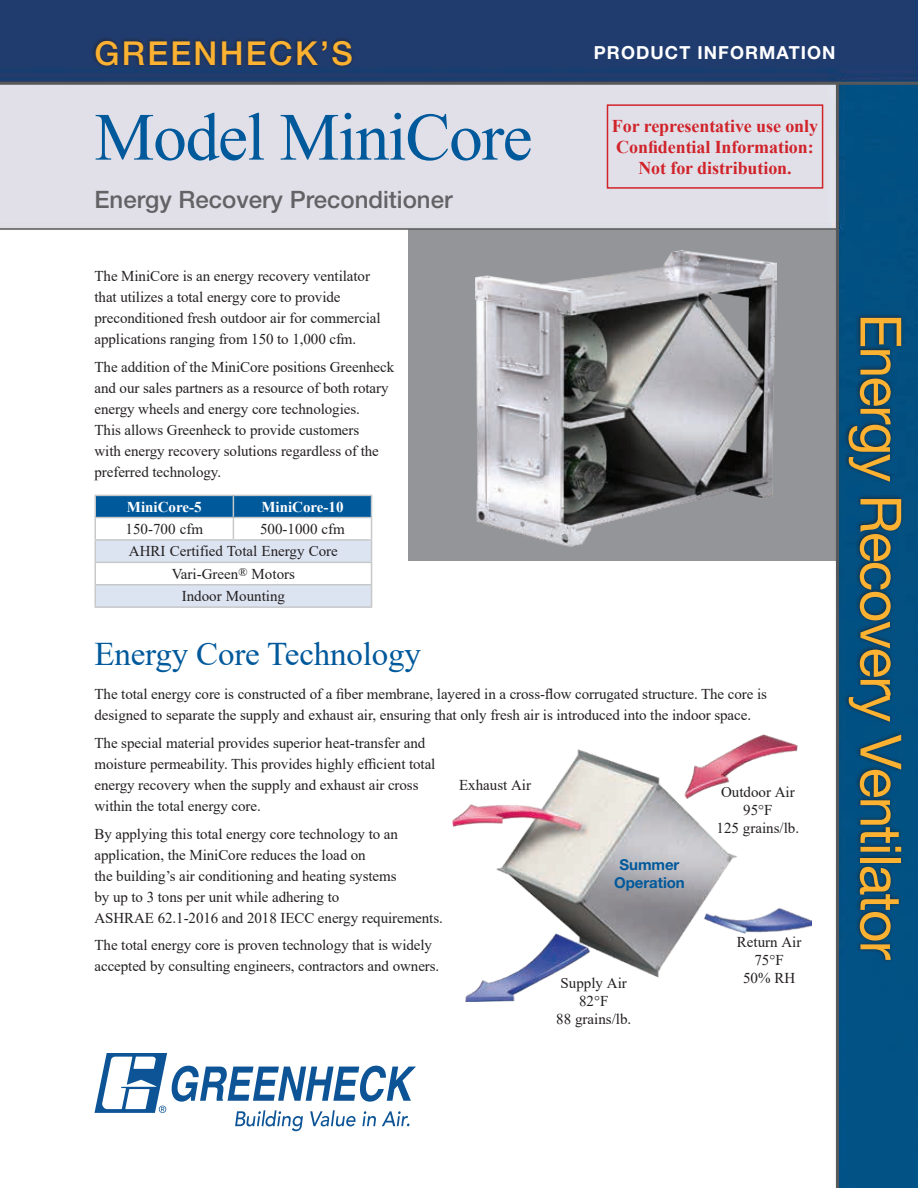
<style>
.page{position:relative;width:918px;height:1188px;background:#fff}
.page>*{position:absolute;margin:0;border:0;box-sizing:border-box;transform-origin:0 0}
.t1{font:67.5px "Times New Roman";letter-spacing:-.02em;color:#00599b}
.t2{font:57px "Helvetica Neue LT Std";letter-spacing:-.03em;color:#fbb131}
.t3{font:33px "Times New Roman";letter-spacing:-.005em;color:#00599b}
.t4{font:500 33px "Helvetica Neue LT Std";letter-spacing:.07em;color:#fbb131}
.t5{font:500 24px "Helvetica Neue LT Std";color:#636366}
.t6{font:700 18px/21px "Times New Roman";letter-spacing:-.005em;color:#d1232a;text-align:center}
.t7{font:700 18px "Helvetica Neue LT Std";letter-spacing:.06em;color:#fff}
.t8{font:15px/21px "Times New Roman";letter-spacing:-.005em;color:#231f20}
.t9{font:700 15px "Times New Roman";color:#fff}
.t10{font:700 15px/18px "Helvetica Neue LT Std";letter-spacing:-.005em;color:#00599b;text-align:center}
</style>
<div class="page">
<img style="left:0;top:0;width:918px;height:1188px">
<div style="left:91px;top:35px;width:265px;height:34px;background:#231f20;opacity:.75"></div>
<div style="left:408px;top:230px;width:429px;height:331px;background:#939598"></div>
<img style="left:475px;top:251px;width:301px;height:296px">
<div style="left:843px;top:313px;width:61px;height:651px;background:#231f20;opacity:.75"></div>
<hr style="left:0;top:82px;width:918px;height:3px;background:#57585a">
<hr style="left:0;top:228px;width:837px;height:2px;background:#57585a">
<hr style="left:836px;top:82px;width:3px;height:1106px;background:#57585a">
<hr style="left:94px;top:495px;width:139px;height:1px;background:#c7c8ca">
<hr style="left:94px;top:496px;width:2px;height:21px;background:#c7c8ca">
<hr style="left:233px;top:495px;width:139px;height:1px;background:#c7c8ca">
<hr style="left:94px;top:517px;width:139px;height:1px;background:#c7c8ca">
<hr style="left:94px;top:518px;width:2px;height:21px;background:#c7c8ca">
<hr style="left:94px;top:539px;width:139px;height:2px;background:#c7c8ca">
<hr style="left:94px;top:541px;width:2px;height:21px;background:#c7c8ca">
<hr style="left:94px;top:562px;width:139px;height:1px;background:#c7c8ca">
<hr style="left:94px;top:563px;width:2px;height:21px;background:#c7c8ca">
<hr style="left:94px;top:584px;width:139px;height:2px;background:#c7c8ca">
<hr style="left:94px;top:586px;width:2px;height:20px;background:#c7c8ca">
<svg style="left:95px;top:496px;width:277px;height:110px"></svg>
<hr style="left:94px;top:606px;width:139px;height:2px;background:#c7c8ca">
<hr style="left:233px;top:606px;width:139px;height:2px;background:#c7c8ca">
<div style="left:607px;top:104px;width:216px;height:85px;border:2px solid #d1232a"></div>
<img style="left:453px;top:734px;width:359px;height:268px">
<svg style="left:94px;top:1053px;width:322px;height:78px"></svg>
<h3 class="t4" style="left:94px;top:34px;width:260px">GREENHECK’S</h3>
<h1 class="t1" style="left:94px;top:89px;width:440px">Model MiniCore</h1>
<h3 class="t5" style="left:94px;top:185px;width:359px">Energy Recovery Preconditioner</h3>
<p class="t7" style="left:594px;top:41px;width:243px">PRODUCT INFORMATION</p>
<p class="t6" style="left:612px;top:115px;width:208px">For representative use only<br>Confidential Information:<br>Not for distribution.</p>
<p class="t8" style="left:94px;top:265px;width:288px">The MiniCore is an energy recovery ventilator that utilizes a total energy core to provide preconditioned fresh outdoor air for commercial applications ranging from 150 to 1,000 cfm.</p>
<p class="t8" style="left:94px;top:356px;width:301px">The addition of the MiniCore positions Greenheck and our sales partners as a resource of both rotary energy wheels and energy core technologies.<br>This allows Greenheck to provide customers<br>with energy recovery solutions regardless of the preferred technology.</p>
<p class="t9" style="left:127px;top:496px;width:76px">MiniCore-5</p>
<p class="t9" style="left:261px;top:496px;width:84px">MiniCore-10</p>
<p class="t8" style="left:126px;top:518px;width:79px">150-700 cfm</p>
<p class="t8" style="left:260px;top:518px;width:86px">500-1000 cfm</p>
<p class="t8" style="left:129px;top:540px;width:211px">AHRI Certified Total Energy Core</p>
<p class="t8" style="left:172px;top:563px;width:125px">Vari-Green<sup>®</sup> Motors</p>
<p class="t8" style="left:182px;top:585px;width:105px">Indoor Mounting</p>
<h3 class="t3" style="left:94px;top:630px;width:328px">Energy Core Technology</h3>
<p class="t8" style="left:94px;top:683px;width:674px">The total energy core is constructed of a fiber membrane, layered in a cross-flow corrugated structure. The core is designed to separate the supply and exhaust air, ensuring that only fresh air is introduced into the indoor space.</p>
<p class="t8" style="left:94px;top:732px;width:342px">The special material provides superior heat-transfer and moisture permeability. This provides highly efficient total energy recovery when the supply and exhaust air cross within the total energy core.</p>
<p class="t8" style="left:94px;top:823px;width:350px">By applying this total energy core technology to an application, the MiniCore reduces the load on<br>the building’s air conditioning and heating systems<br>by up to 3 tons per unit while adhering to<br>ASHRAE 62.1-2016 and 2018 IECC energy requirements.</p>
<p class="t8" style="left:94px;top:934px;width:346px">The total energy core is proven technology that is widely accepted by consulting engineers, contractors and owners.</p>
<p class="t8" style="left:459px;top:774px;width:74px">Exhaust Air</p>
<p class="t8" style="left:717px;top:783px;width:84px;line-height:18px;text-align:center">Outdoor Air<br>95°F<br>125 grains/lb.</p>
<p class="t10" style="left:614px;top:855px;width:72px">Summer<br>Operation</p>
<p class="t8" style="left:737px;top:932px;width:66px;line-height:18px;text-align:center">Return Air<br>75°F<br>50% RH</p>
<p class="t8" style="left:556px;top:974px;width:76px;line-height:18px;text-align:center">Supply Air<br>82°F<br>88 grains/lb.</p>
<h2 class="t2" style="left:915px;top:313px;width:648px;rotate:90deg">Energy Recovery Ventilator</h2>
</div>
